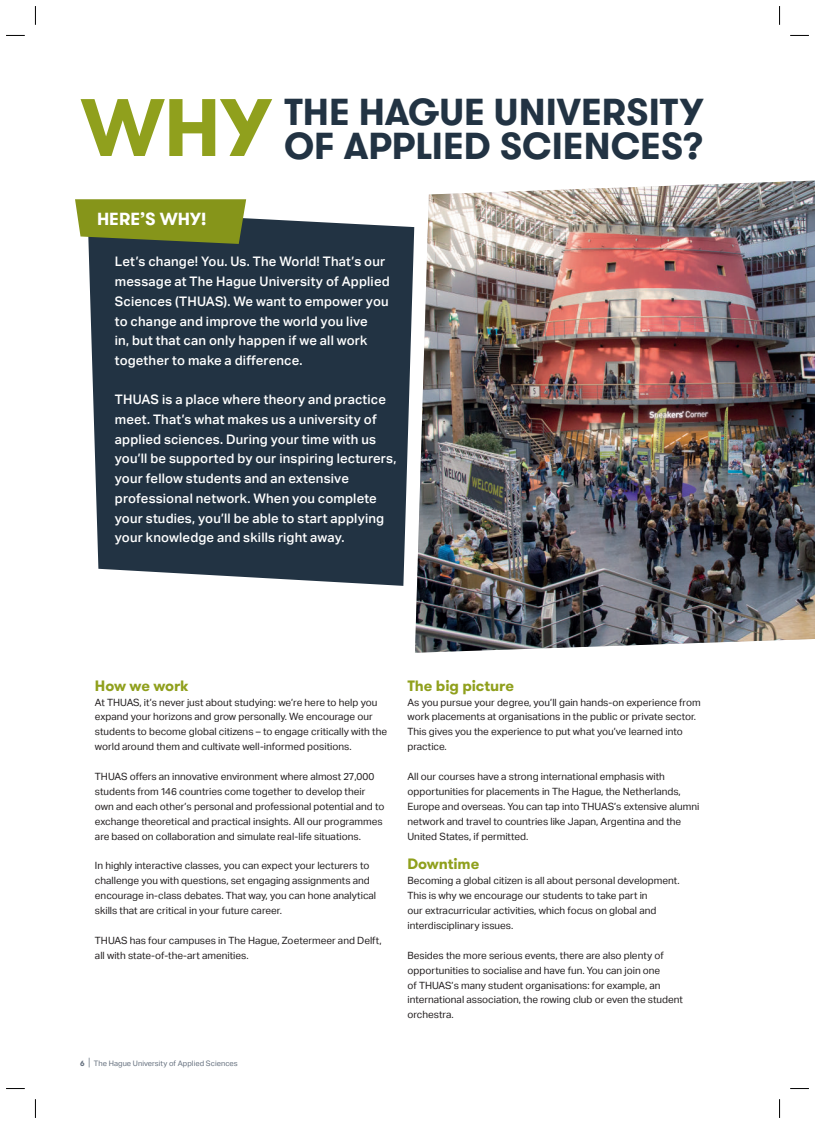
<style>
.page{position:relative;width:815px;height:1124px;background:#fff}
.page>*{position:absolute;margin:0;border:0;box-sizing:border-box;transform-origin:0 0}
.t1{font:700 37.5px/33.8px "GT Walsheim Pro";color:#223343;text-align:right}
.t2{font:700 17.5px "GT Walsheim Pro";letter-spacing:-.005em;color:#fff}
.t3{font:700 15px "GT Walsheim Pro";letter-spacing:-.01em;color:#90a01d}
.t4{font:500 13.12px/19.8px "Aktiv Grotesk";letter-spacing:.01em;color:#fff}
.t5{font:10px/14.9px "Aktiv Grotesk";color:#231f20}
.t6{font:7.5px "Aktiv Grotesk";letter-spacing:.005em;color:#646f7d}
.s1{font-size:81.25px;color:#90a01d}
.s2{font-family:"GT Walsheim Pro";font-weight:700}
.s3{font-size:11.25px}
</style>
<div class="page">
<img style="left:415px;top:180px;width:400px;height:472px">
<div style="left:88px;top:218px;width:326px;height:367px;background:#223343"></div>
<svg style="left:75px;top:199px;width:171px;height:45px;background:#819025"></svg>
<svg style="left:6px;top:35px;width:19px;height:1px"></svg>
<svg style="left:790px;top:35px;width:19px;height:1px"></svg>
<svg style="left:6px;top:1088px;width:19px;height:1px"></svg>
<svg style="left:790px;top:1088px;width:19px;height:1px"></svg>
<svg style="left:35px;top:6px;width:1px;height:19px"></svg>
<svg style="left:35px;top:1099px;width:1px;height:18px"></svg>
<svg style="left:779px;top:6px;width:1px;height:19px"></svg>
<svg style="left:779px;top:1099px;width:1px;height:18px"></svg>
<h1 class="t1" style="left:81px;top:96px;width:625px"><span class="s1">WHY</span> THE HAGUE UNIVERSITY<br>OF APPLIED SCIENCES?</h1>
<h2 class="t2" style="left:97px;top:210px;width:111px">HERE’S WHY!</h2>
<p class="t4" style="left:115px;top:253px;width:276px">Let’s change! You. Us. The World! That’s our message at The Hague University of Applied Sciences (THUAS). We want to empower you to change and improve the world you live<br>in, but that can only happen if we all work together to make a difference.</p>
<p class="t4" style="left:115px;top:391px;width:283px">THUAS is a place where theory and practice meet. That’s what makes us a university of applied sciences. During your time with us you’ll be supported by our inspiring lecturers, your fellow students and an extensive professional network. When you complete your studies, you’ll be able to start applying your knowledge and skills right away.</p>
<h3 class="t3" style="left:95px;top:678px;width:95px">How we work</h3>
<p class="t5" style="left:95px;top:694px;width:294px">At THUAS, it’s never just about studying: we’re here to help you expand your horizons and grow personally. We encourage our students to become global citizens – to engage critically with the world around them and cultivate well-informed positions.</p>
<p class="t5" style="left:95px;top:769px;width:291px">THUAS offers an innovative environment where almost 27,000 students from 146 countries come together to develop their own and each other’s personal and professional potential and to exchange theoretical and practical insights. All our programmes are based on collaboration and simulate real-life situations.</p>
<p class="t5" style="left:95px;top:858px;width:283px">In highly interactive classes, you can expect your lecturers to challenge you with questions, set engaging assignments and encourage in-class debates. That way, you can hone analytical skills that are critical in your future career.</p>
<p class="t5" style="left:95px;top:932px;width:288px">THUAS has four campuses in The Hague, Zoetermeer and Delft, all with state-of-the-art amenities.</p>
<p class="t6" style="left:80px;top:1058px;width:159px"><span class="s2">6</span> <span class="s3">|</span> The Hague University of Applied Sciences</p>
<h3 class="t3" style="left:407px;top:678px;width:108px">The big picture</h3>
<p class="t5" style="left:407px;top:694px;width:295px">As you pursue your degree, you’ll gain hands-on experience from work placements at organisations in the public or private sector.<br>This gives you the experience to put what you’ve learned into practice.</p>
<p class="t5" style="left:407px;top:769px;width:293px">All our courses have a strong international emphasis with opportunities for placements in The Hague, the Netherlands, Europe and overseas. You can tap into THUAS’s extensive alumni network and travel to countries like Japan, Argentina and the United States, if permitted.</p>
<h3 class="t3" style="left:407px;top:856px;width:73px">Downtime</h3>
<p class="t5" style="left:407px;top:873px;width:274px">Becoming a global citizen is all about personal development.<br>This is why we encourage our students to take part in<br>our extracurricular activities, which focus on global and interdisciplinary issues.</p>
<p class="t5" style="left:407px;top:947px;width:277px">Besides the more serious events, there are also plenty of opportunities to socialise and have fun. You can join one<br>of THUAS’s many student organisations: for example, an international association, the rowing club or even the student orchestra.</p>
</div>
